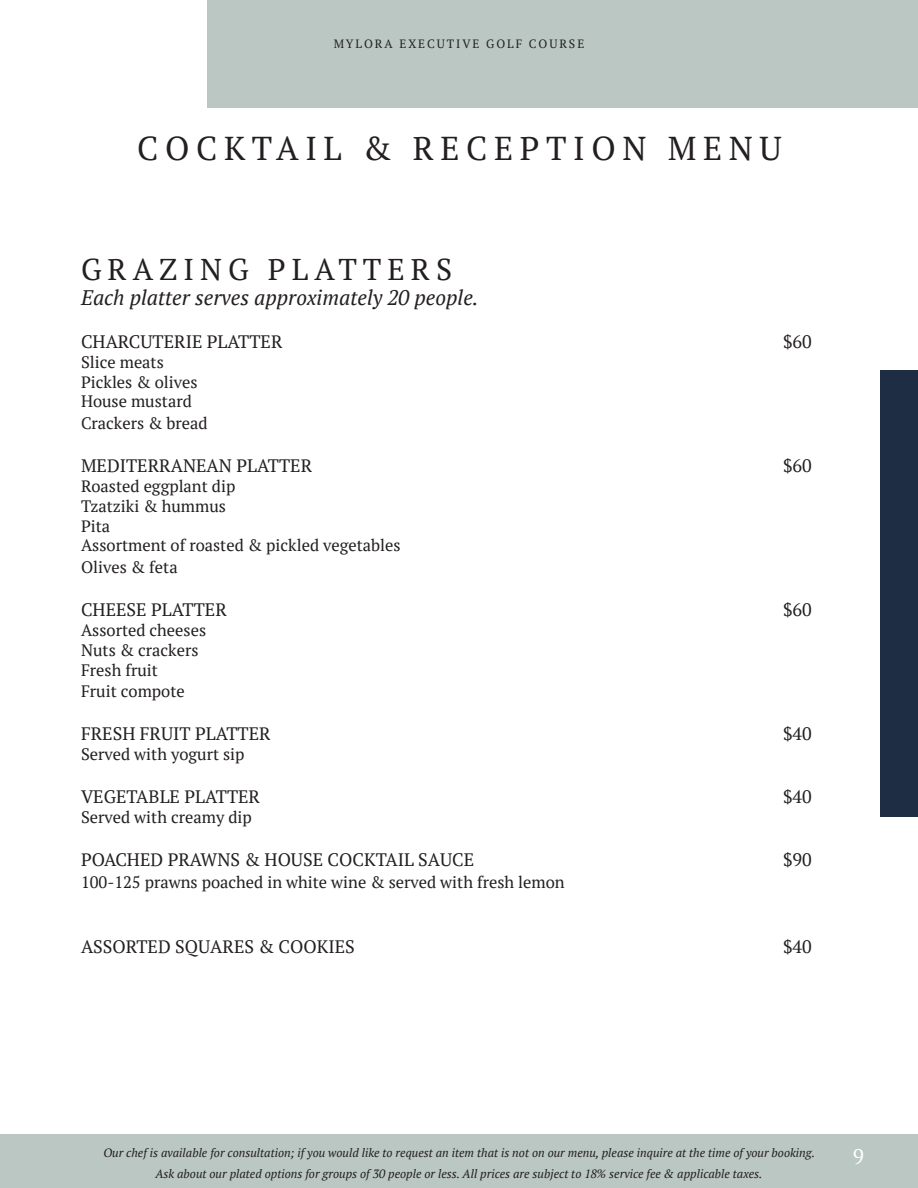
<style>
.page{position:relative;width:918px;height:1188px;background:#fff}
.page>*{position:absolute;margin:0;border:0;box-sizing:border-box;transform-origin:0 0}
.t1{font:33px "PT Serif";letter-spacing:.2em;color:#231f20}
.t2{font:30px "PT Serif";letter-spacing:.2em;color:#231f20}
.t3{font:italic 21px "PT Serif";color:#231f20}
.t4{font:21px "PT Serif";color:#fff}
.t5{font:18px "PT Serif";color:#231f20}
.t6{font:16.5px "PT Serif";color:#231f20}
.t7{font:italic 12px "PT Serif";color:#231f20}
.t8{font:12px "PT Serif";letter-spacing:.16em;color:#231f20}
</style>
<div class="page">
<div style="left:207px;top:0;width:711px;height:108px;background:#bbc7c2"></div>
<div style="left:0;top:1134px;width:918px;height:54px;background:#bbc7c2"></div>
<div style="left:880px;top:371px;width:38px;height:446px;background:#1f2d44"></div>
<p class="t8" style="left:334px;top:36px;width:252px">MYLORA EXECUTIVE GOLF COURSE</p>
<p class="t1" style="left:137px;top:126px;width:646px">COCKTAIL &amp; RECEPTION MENU</p>
<p class="t2" style="left:81px;top:250px;width:373px">GRAZING PLATTERS</p>
<p class="t3" style="left:81px;top:284px;width:399px">Each platter serves approximately 20 people.</p>
<p class="t5" style="left:81px;top:330px;width:203px">CHARCUTERIE PLATTER</p>
<p class="t5" style="left:783px;top:330px;width:30px">$60</p>
<p class="t6" style="left:81px;top:351px;width:84px">Slice meats</p>
<p class="t6" style="left:81px;top:371px;width:118px">Pickles &amp; olives</p>
<p class="t6" style="left:81px;top:391px;width:112px">House mustard</p>
<p class="t6" style="left:81px;top:412px;width:128px">Crackers &amp; bread</p>
<p class="t5" style="left:81px;top:454px;width:233px">MEDITERRANEAN PLATTER</p>
<p class="t5" style="left:783px;top:454px;width:30px">$60</p>
<p class="t6" style="left:81px;top:475px;width:156px">Roasted eggplant dip</p>
<p class="t6" style="left:81px;top:495px;width:147px">Tzatziki &amp; hummus</p>
<p class="t6" style="left:81px;top:515px;width:31px">Pita</p>
<p class="t6" style="left:81px;top:535px;width:321px">Assortment of roasted &amp; pickled vegetables</p>
<p class="t6" style="left:81px;top:556px;width:98px">Olives &amp; feta</p>
<p class="t5" style="left:81px;top:598px;width:147px">CHEESE PLATTER</p>
<p class="t5" style="left:783px;top:598px;width:30px">$60</p>
<p class="t6" style="left:81px;top:619px;width:127px">Assorted cheeses</p>
<p class="t6" style="left:81px;top:639px;width:119px">Nuts &amp; crackers</p>
<p class="t6" style="left:81px;top:659px;width:78px">Fresh fruit</p>
<p class="t6" style="left:81px;top:681px;width:105px">Fruit compote</p>
<p class="t5" style="left:81px;top:722px;width:191px">FRESH FRUIT PLATTER</p>
<p class="t5" style="left:783px;top:722px;width:30px">$40</p>
<p class="t6" style="left:81px;top:744px;width:165px">Served with yogurt sip</p>
<p class="t5" style="left:81px;top:785px;width:181px">VEGETABLE PLATTER</p>
<p class="t5" style="left:783px;top:785px;width:30px">$40</p>
<p class="t6" style="left:81px;top:807px;width:172px">Served with creamy dip</p>
<p class="t5" style="left:81px;top:848px;width:395px">POACHED PRAWNS &amp; HOUSE COCKTAIL SAUCE</p>
<p class="t5" style="left:783px;top:848px;width:30px">$90</p>
<p class="t6" style="left:81px;top:871px;width:485px">100-125 prawns poached in white wine &amp; served with fresh lemon</p>
<p class="t5" style="left:81px;top:935px;width:275px">ASSORTED SQUARES &amp; COOKIES</p>
<p class="t5" style="left:783px;top:935px;width:30px">$40</p>
<p class="t7" style="left:103px;top:1145px;width:713px">Our chef is available for consultation; if you would like to request an item that is not on our menu, please inquire at the time of your booking.</p>
<p class="t7" style="left:155px;top:1166px;width:609px">Ask about our plated options for groups of 30 people or less. All prices are subject to 18% service fee &amp; applicable taxes.</p>
<p class="t4" style="left:853px;top:1143px;width:13px">9</p>
</div>
